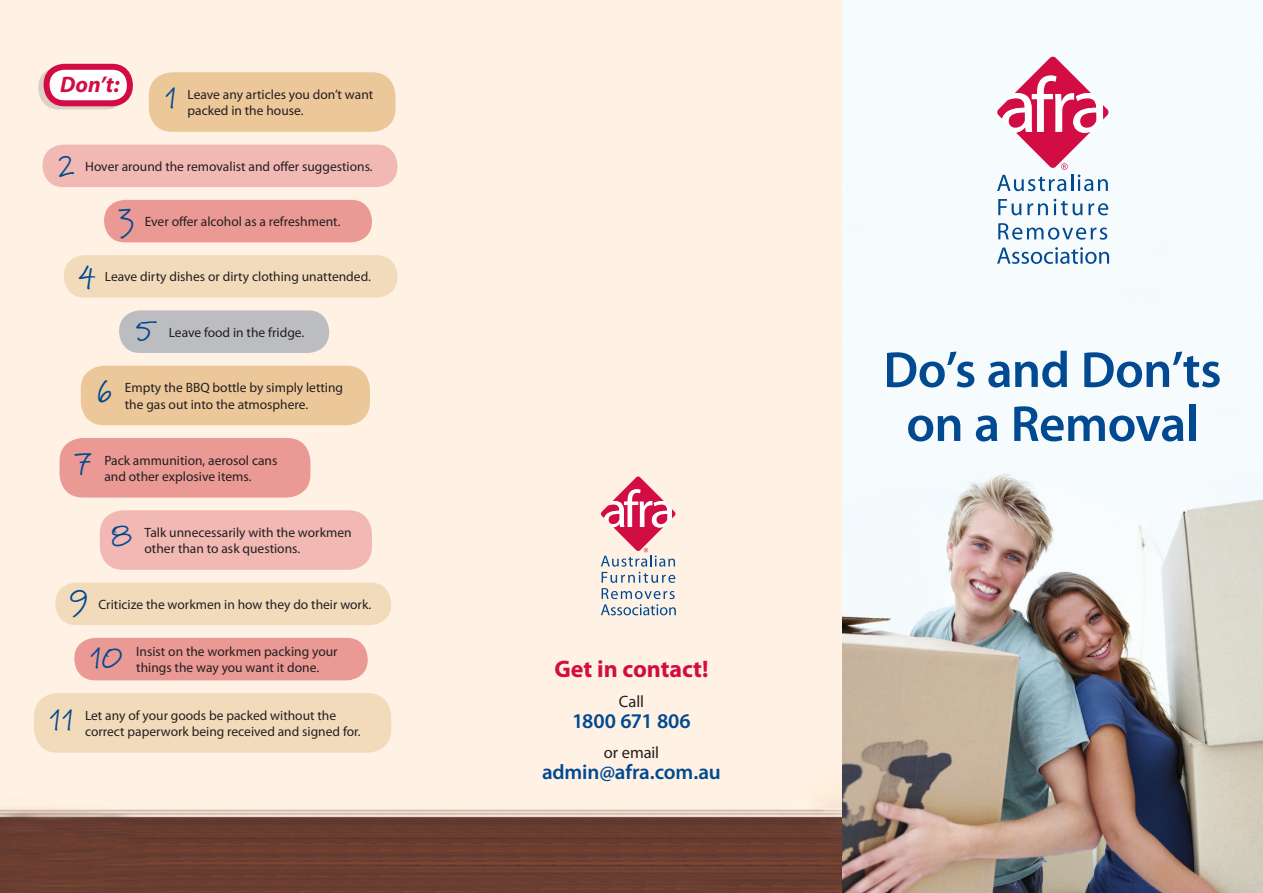
<style>
.page{position:relative;width:1263px;height:893px;background:#fff}
.page>*{position:absolute;margin:0;border:0;box-sizing:border-box;transform-origin:0 0}
.t1{font:600 51px "Myriad Pro";letter-spacing:-.01em;color:#014990}
.t2{font:31.5px "Marydale";color:#014990}
.t3{font:700 24px "Myriad Pro";letter-spacing:-.005em;color:#d20d44}
.t4{font:italic 700 22.5px "Myriad Pro";color:#d20d44}
.t5{font:600 21px "Myriad Pro";letter-spacing:-.01em;color:#014990}
.t6{font:16.5px "Myriad Pro";letter-spacing:-.005em;color:#231f20}
.t7{font:13.5px "Myriad Pro";color:#231f20}
</style>
<div class="page">
<img style="left:0;top:0;width:1263px;height:893px">
<svg style="left:998px;top:199px;width:23px;height:16px"></svg>
<svg style="left:1027px;top:203px;width:21px;height:12px"></svg>
<svg style="left:1054px;top:199px;width:28px;height:16px"></svg>
<svg style="left:1088px;top:203px;width:20px;height:12px"></svg>
<svg style="left:998px;top:223px;width:109px;height:17px"></svg>
<svg style="left:997px;top:247px;width:112px;height:17px"></svg>
<svg style="left:997px;top:56px;width:112px;height:135px"></svg>
<svg style="left:601px;top:476px;width:75px;height:139px"></svg>
<div style="left:149px;top:72px;width:246px;height:60px;background:#ebc799;border-radius:23px"></div>
<div style="left:43px;top:145px;width:354px;height:42px;background:#f1b8b4;border-radius:21px"></div>
<div style="left:64px;top:255px;width:333px;height:43px;background:#f2dbbb;border-radius:21px"></div>
<div style="left:104px;top:200px;width:268px;height:42px;background:#ea9995;border-radius:21px"></div>
<div style="left:119px;top:310px;width:210px;height:43px;background:#bcbdc0;border-radius:21px"></div>
<div style="left:81px;top:366px;width:289px;height:59px;background:#ebc799;border-radius:23px"></div>
<div style="left:60px;top:438px;width:250px;height:59px;background:#ea9995;border-radius:23px"></div>
<div style="left:55px;top:583px;width:336px;height:42px;background:#f2dbbb;border-radius:21px"></div>
<div style="left:100px;top:510px;width:272px;height:60px;background:#f1b8b4;border-radius:23px"></div>
<svg style="left:38px;top:67px;width:90px;height:42px"></svg>
<div style="left:47px;top:67px;width:83px;height:36px;background:#fff;border-radius:18px"></div>
<div style="left:44px;top:64px;width:89px;height:42px;border:6px solid #d20d44;border-radius:18px"></div>
<div style="left:34px;top:693px;width:357px;height:60px;background:#f2dbbb;border-radius:23px"></div>
<div style="left:74px;top:638px;width:294px;height:42px;background:#ea9995;border-radius:21px"></div>
<p class="t4" style="left:60px;top:70px;width:61px">Don’t:</p>
<p class="t2" style="left:161px;top:79px;width:21px">1</p>
<p class="t7" style="left:187px;top:86px;width:187px">Leave any articles you don’t want</p>
<p class="t7" style="left:187px;top:103px;width:117px">packed in the house.</p>
<p class="t2" style="left:56px;top:147px;width:21px">2</p>
<p class="t7" style="left:85px;top:158px;width:289px">Hover around the removalist and offer suggestions.</p>
<p class="t2" style="left:116px;top:199px;width:21px">3</p>
<p class="t7" style="left:145px;top:213px;width:197px">Ever offer alcohol as a refreshment.</p>
<p class="t2" style="left:77px;top:259px;width:21px">4</p>
<p class="t7" style="left:105px;top:269px;width:268px">Leave dirty dishes or dirty clothing unattended.</p>
<p class="t2" style="left:94px;top:373px;width:21px">6</p>
<p class="t2" style="left:135px;top:312px;width:21px">5</p>
<p class="t7" style="left:169px;top:324px;width:137px">Leave food in the fridge.</p>
<p class="t7" style="left:125px;top:379px;width:220px">Empty the BBQ bottle by simply letting</p>
<p class="t7" style="left:125px;top:396px;width:185px">the gas out into the atmosphere.</p>
<p class="t2" style="left:73px;top:444px;width:21px">7</p>
<p class="t7" style="left:104px;top:452px;width:175px">Pack ammunition, aerosol cans</p>
<p class="t7" style="left:104px;top:468px;width:149px">and other explosive items.</p>
<p class="t2" style="left:112px;top:517px;width:21px">8</p>
<p class="t7" style="left:145px;top:524px;width:209px">Talk unnecessarily with the workmen</p>
<p class="t7" style="left:145px;top:540px;width:157px">other than to ask questions.</p>
<p class="t2" style="left:69px;top:580px;width:21px">9</p>
<p class="t7" style="left:98px;top:596px;width:274px">Criticize the workmen in how they do their work.</p>
<p class="t2" style="left:86px;top:639px;width:37px">10</p>
<p class="t7" style="left:136px;top:643px;width:203px">Insist on the workmen packing your</p>
<p class="t7" style="left:136px;top:660px;width:184px">things the way you want it done.</p>
<p class="t2" style="left:45px;top:701px;width:34px">11</p>
<p class="t7" style="left:85px;top:707px;width:253px">Let any of your goods be packed without the</p>
<p class="t7" style="left:85px;top:723px;width:277px">correct paperwork being received and signed for.</p>
<p class="t3" style="left:554px;top:653px;width:156px">Get in contact!</p>
<p class="t6" style="left:619px;top:691px;width:27px">Call</p>
<p class="t5" style="left:572px;top:708px;width:120px">1800 671 806</p>
<p class="t6" style="left:604px;top:742px;width:57px">or email</p>
<p class="t5" style="left:542px;top:759px;width:180px">admin@afra.com.au</p>
<p class="t1" style="left:883px;top:337px;width:340px">Do’s and Don’ts</p>
<p class="t1" style="left:906px;top:391px;width:294px">on a Removal</p>
</div>
